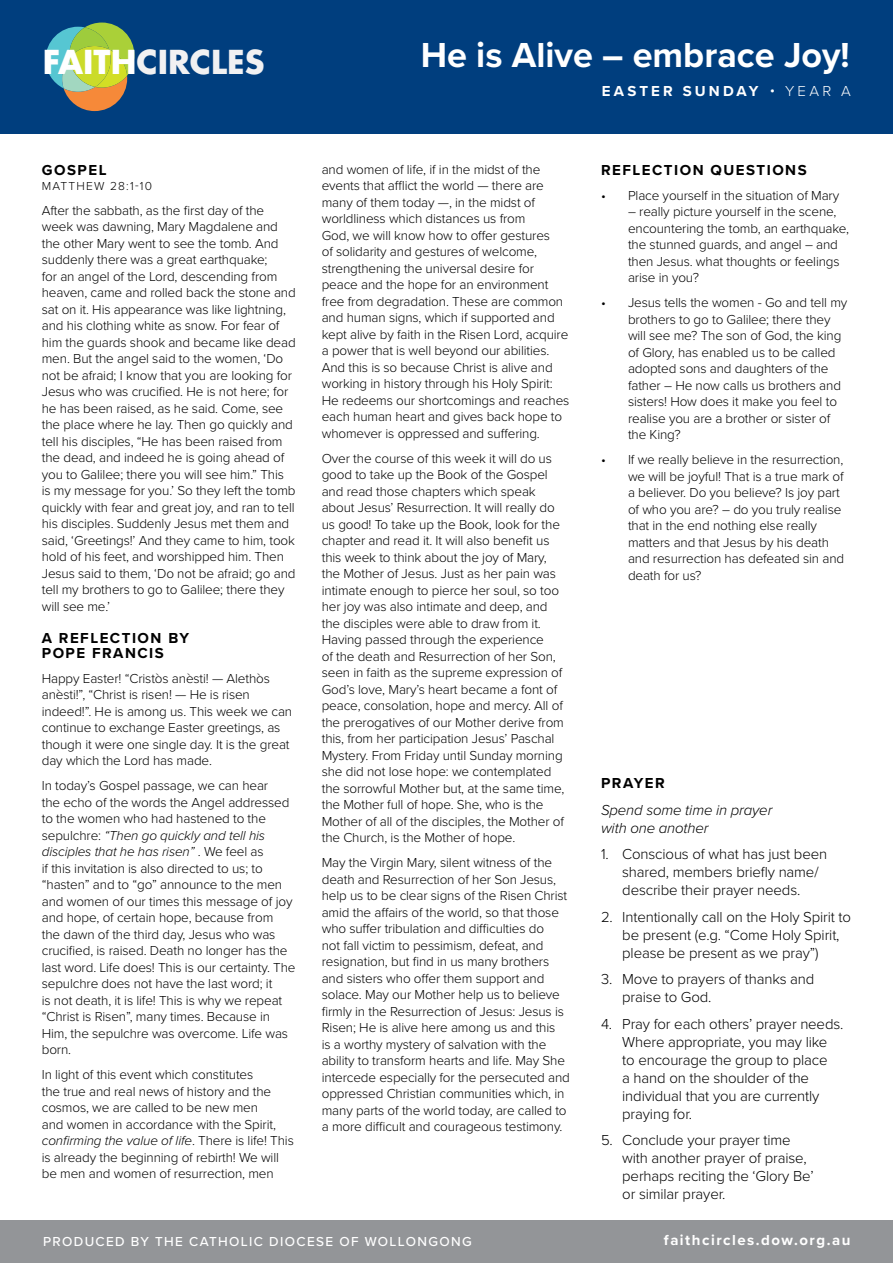
<style>
.page{position:relative;width:893px;height:1263px;background:#fff}
.page>*{position:absolute;margin:0;border:0;box-sizing:border-box;transform-origin:0 0}
.t1{font:700 36px "Proxima Nova";color:#fff}
.t2{font:700 32.1px "Futura Std";color:#f1f1f2}
.t3{font:300 15px/18px "Proxima Nova";letter-spacing:-.01em;color:#000}
.t4{font:700 15px/15px "Proxima Nova";letter-spacing:.1em;color:#000}
.t5{font:italic 300 15px/18px "Proxima Nova";letter-spacing:-.01em;color:#000}
.t6{font:700 15px "Proxima Nova";letter-spacing:.1em;color:#fff}
.t7{font:700 15px "Proxima Nova";letter-spacing:.21em;color:#fff}
.t8{font:300 15px "Proxima Nova";color:#fff}
.t9{font:300 13.5px/16.5px "Proxima Nova";letter-spacing:-.01em;color:#000}
.t10{font:500 13.5px "Proxima Nova";letter-spacing:.1em;color:#fff}
.t11{font:300 12px "Proxima Nova";letter-spacing:.1em;color:#000}
.s1{color:#fff}
.s2{font-style:italic}
</style>
<div class="page">
<div style="left:0;top:0;width:893px;height:134px;background:#003e7e"></div>
<div style="left:0;top:1220px;width:893px;height:43px;background:#939598"></div>
<svg style="left:46px;top:23px;width:88px;height:88px"></svg>
<h2 class="t2" style="left:43px;top:41px;width:223px"><span class="s1">FAITH</span>CIRCLES</h2>
<h1 class="t1" style="left:421px;top:28px;width:431px">He is Alive – embrace Joy!</h1>
<p class="t7" style="left:602px;top:80px;width:158px">EASTER SUNDAY</p>
<p class="t8" style="left:770px;top:80px;width:83px">• YEAR A</p>
<p class="t4" style="left:42px;top:162px;width:66px">GOSPEL</p>
<p class="t11" style="left:42px;top:177px;width:112px">MATTHEW 28:1-10</p>
<p class="t9" style="left:42px;top:201px;width:255px">After the sabbath, as the first day of the week was dawning, Mary Magdalene and the other Mary went to see the tomb. And suddenly there was a great earthquake;<br>for an angel of the Lord, descending from heaven, came and rolled back the stone and sat on it. His appearance was like lightning, and his clothing white as snow. For fear of him the guards shook and became like dead men. But the angel said to the women, ‘Do not be afraid; I know that you are looking for Jesus who was crucified. He is not here; for he has been raised, as he said. Come, see the place where he lay. Then go quickly and tell his disciples, “He has been raised from the dead, and indeed he is going ahead of you to Galilee; there you will see him.” This is my message for you.’ So they left the tomb quickly with fear and great joy, and ran to tell his disciples. Suddenly Jesus met them and said, ‘Greetings!’ And they came to him, took hold of his feet, and worshipped him. Then Jesus said to them, ‘Do not be afraid; go and tell my brothers to go to Galilee; there they will see me.’</p>
<p class="t4" style="left:42px;top:630px;width:149px">A REFLECTION BY<br>POPE FRANCIS</p>
<p class="t9" style="left:42px;top:669px;width:252px">Happy Easter! “Cristòs anèsti! — Alethòs anèsti!”, “Christ is risen! — He is risen indeed!”. He is among us. This week we can continue to exchange Easter greetings, as though it were one single day. It is the great day which the Lord has made.</p>
<p class="t9" style="left:42px;top:777px;width:255px">In today’s Gospel passage, we can hear<br>the echo of the words the Angel addressed to the women who had hastened to the sepulchre: <span class="s2">“Then go quickly and tell his disciples that he has risen”</span> . We feel as<br>if this invitation is also directed to us; to “hasten” and to “go” announce to the men and women of our times this message of joy and hope, of certain hope, because from<br>the dawn of the third day, Jesus who was crucified, is raised. Death no longer has the last word. Life does! This is our certainty. The sepulchre does not have the last word; it<br>is not death, it is life! This is why we repeat “Christ is Risen”, many times. Because in Him, the sepulchre was overcome. Life was born.</p>
<p class="t9" style="left:42px;top:1066px;width:254px">In light of this event which constitutes<br>the true and real news of history and the cosmos, we are called to be new men<br>and women in accordance with the Spirit, <span class="s2">confirming the value of life</span>. There is life! This is already the beginning of rebirth! We will be men and women of resurrection, men</p>
<p class="t9" style="left:322px;top:160px;width:249px">and women of life, if in the midst of the events that afflict the world — there are many of them today —, in the midst of worldliness which distances us from<br>God, we will know how to offer gestures<br>of solidarity and gestures of welcome, strengthening the universal desire for peace and the hope for an environment free from degradation. These are common and human signs, which if supported and kept alive by faith in the Risen Lord, acquire a power that is well beyond our abilities.<br>And this is so because Christ is alive and working in history through his Holy Spirit:<br>He redeems our shortcomings and reaches each human heart and gives back hope to whomever is oppressed and suffering.</p>
<p class="t9" style="left:322px;top:449px;width:244px">Over the course of this week it will do us good to take up the Book of the Gospel and read those chapters which speak about Jesus’ Resurrection. It will really do us good! To take up the Book, look for the chapter and read it. It will also benefit us this week to think about the joy of Mary, the Mother of Jesus. Just as her pain was intimate enough to pierce her soul, so too her joy was also intimate and deep, and the disciples were able to draw from it.<br>Having passed through the experience<br>of the death and Resurrection of her Son, seen in faith as the supreme expression of God’s love, Mary’s heart became a font of peace, consolation, hope and mercy. All of the prerogatives of our Mother derive from this, from her participation Jesus’ Paschal Mystery. From Friday until Sunday morning she did not lose hope: we contemplated the sorrowful Mother but, at the same time, the Mother full of hope. She, who is the Mother of all of the disciples, the Mother of the Church, is the Mother of hope.</p>
<p class="t9" style="left:322px;top:853px;width:250px">May the Virgin Mary, silent witness of the death and Resurrection of her Son Jesus, help us to be clear signs of the Risen Christ amid the affairs of the world, so that those who suffer tribulation and difficulties do<br>not fall victim to pessimism, defeat, and resignation, but find in us many brothers and sisters who offer them support and solace. May our Mother help us to believe firmly in the Resurrection of Jesus: Jesus is Risen; He is alive here among us and this<br>is a worthy mystery of salvation with the ability to transform hearts and life. May She intercede especially for the persecuted and oppressed Christian communities which, in many parts of the world today, are called to a more difficult and courageous testimony.</p>
<p class="t4" style="left:601px;top:162px;width:207px">REFLECTION QUESTIONS</p>
<p class="t9" style="left:601px;top:186px;width:240px">• Place yourself in the situation of Mary</p>
<p class="t9" style="left:628px;top:203px;width:223px">– really picture yourself in the scene, encountering the tomb, an earthquake, the stunned guards, and angel – and then Jesus. what thoughts or feelings arise in you?</p>
<p class="t9" style="left:628px;top:294px;width:221px;text-indent:-27px">• Jesus tells the women - Go and tell my brothers to go to Galilee; there they will see me? The son of God, the king of Glory, has enabled us to be called adopted sons and daughters of the father – He now calls us brothers and sisters! How does it make you feel to realise you are a brother or sister of the King?</p>
<p class="t9" style="left:628px;top:451px;width:218px;text-indent:-27px">• If we really believe in the resurrection, we will be joyful! That is a true mark of a believer. Do you believe? Is joy part of who you are? – do you truly realise that in the end nothing else really matters and that Jesus by his death and resurrection has defeated sin and death for us?</p>
<p class="t4" style="left:601px;top:775px;width:65px">PRAYER</p>
<p class="t5" style="left:601px;top:800px;width:173px">Spend some time in prayer with one another</p>
<p class="t3" style="left:622px;top:844px;width:206px;text-indent:-21px">1. Conscious of what has just been shared, members briefly name/ describe their prayer needs.</p>
<p class="t3" style="left:622px;top:907px;width:230px;text-indent:-21px">2. Intentionally call on the Holy Spirit to be present (e.g. “Come Holy Spirit, please be present as we pray”)</p>
<p class="t3" style="left:622px;top:969px;width:194px;text-indent:-21px">3. Move to prayers of thanks and praise to God.</p>
<p class="t3" style="left:622px;top:1014px;width:223px;text-indent:-21px">4. Pray for each others’ prayer needs.<br>Where appropriate, you may like to encourage the group to place<br>a hand on the shoulder of the individual that you are currently praying for.</p>
<p class="t3" style="left:622px;top:1130px;width:193px;text-indent:-21px">5. Conclude your prayer time with another prayer of praise, perhaps reciting the ‘Glory Be’ or similar prayer.</p>
<p class="t10" style="left:43px;top:1232px;width:430px">PRODUCED BY THE CATHOLIC DIOCESE OF WOLLONGONG</p>
<p class="t6" style="left:664px;top:1228px;width:188px">faithcircles.dow.org.au</p>
</div>
